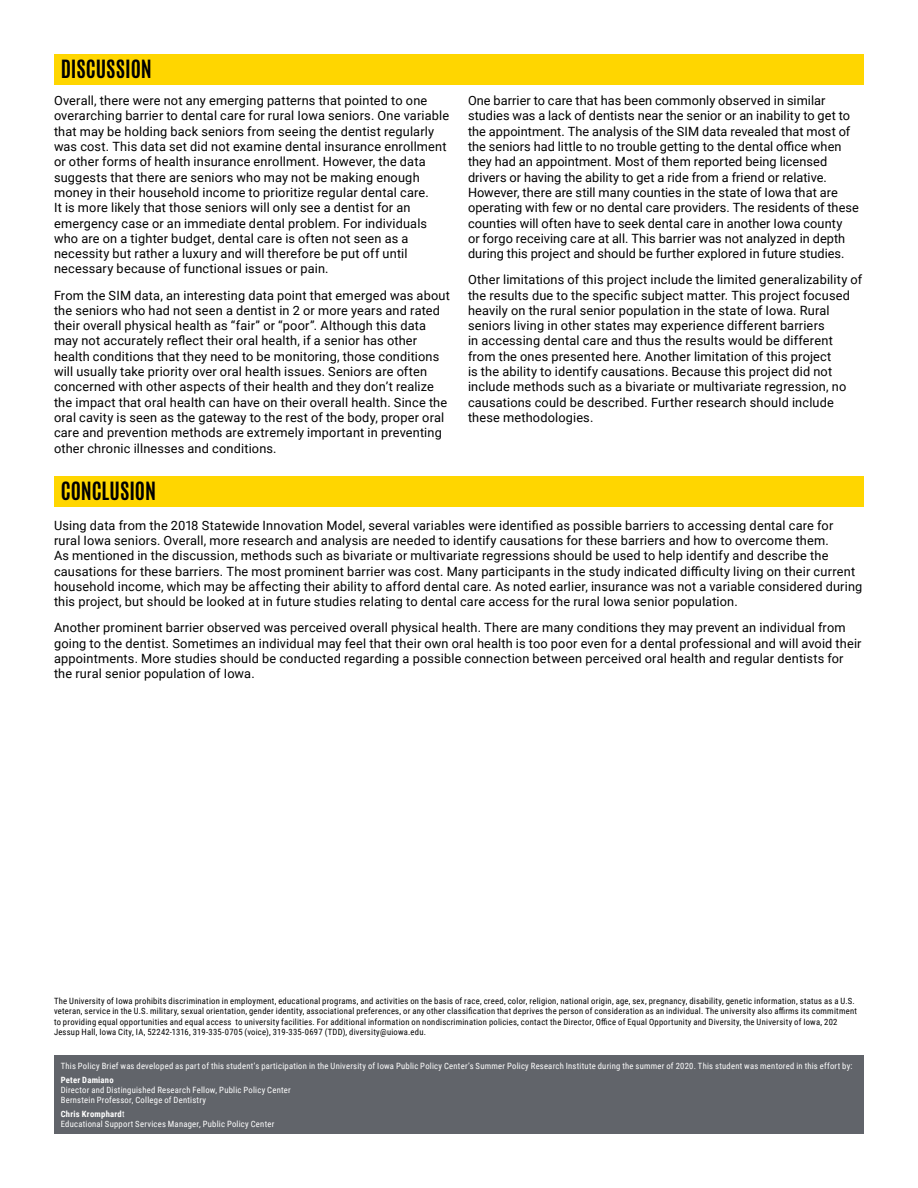
<style>
.page{position:relative;width:918px;height:1188px;background:#fff}
.page>*{position:absolute;margin:0;border:0;box-sizing:border-box;transform-origin:0 0}
.Aligned_Highlight{font:700 21px "Antonio";color:#000}
.Body_Text_PPC_Body_T{font:12.75px/15.3px "Roboto";letter-spacing:.01em;color:#000}
.Footnote{font:8.7px/10.4px "Roboto Condensed";letter-spacing:.025em;color:#000}
.Footnote-2{font:8.7px/10.4px "Roboto Condensed";letter-spacing:.025em;color:#fff}
.s1{font-weight:700}
</style>
<div class="page">
<div style="left:54px;top:54px;width:810px;height:30px;background:#ffd600"></div>
<div style="left:54px;top:476px;width:810px;height:30px;background:#ffd600"></div>
<div style="left:54px;top:1056px;width:809px;height:78px;background:#61646a"></div>
<p class="Aligned_Highlight" style="left:61px;top:53px;width:93px">DISCUSSION</p>
<p class="Body_Text_PPC_Body_T" style="left:54px;top:92px;width:397px">Overall, there were not any emerging patterns that pointed to one overarching barrier to dental care for rural Iowa seniors. One variable that may be holding back seniors from seeing the dentist regularly was cost. This data set did not examine dental insurance enrollment or other forms of health insurance enrollment. However, the data suggests that there are seniors who may not be making enough money in their household income to prioritize regular dental care.<br>It is more likely that those seniors will only see a dentist for an emergency case or an immediate dental problem. For individuals who are on a tighter budget, dental care is often not seen as a necessity but rather a luxury and will therefore be put off until necessary because of functional issues or pain.</p>
<p class="Body_Text_PPC_Body_T" style="left:54px;top:287px;width:397px">From the SIM data, an interesting data point that emerged was about the seniors who had not seen a dentist in 2 or more years and rated their overall physical health as “fair” or “poor”. Although this data may not accurately reflect their oral health, if a senior has other health conditions that they need to be monitoring, those conditions will usually take priority over oral health issues. Seniors are often concerned with other aspects of their health and they don’t realize the impact that oral health can have on their overall health. Since the oral cavity is seen as the gateway to the rest of the body, proper oral care and prevention methods are extremely important in preventing other chronic illnesses and conditions.</p>
<p class="Aligned_Highlight" style="left:61px;top:475px;width:97px">CONCLUSION</p>
<p class="Body_Text_PPC_Body_T" style="left:468px;top:92px;width:392px">One barrier to care that has been commonly observed in similar studies was a lack of dentists near the senior or an inability to get to the appointment. The analysis of the SIM data revealed that most of the seniors had little to no trouble getting to the dental office when they had an appointment. Most of them reported being licensed drivers or having the ability to get a ride from a friend or relative.<br>However, there are still many counties in the state of Iowa that are operating with few or no dental care providers. The residents of these counties will often have to seek dental care in another Iowa county<br>or forgo receiving care at all. This barrier was not analyzed in depth during this project and should be further explored in future studies.</p>
<p class="Body_Text_PPC_Body_T" style="left:468px;top:272px;width:396px">Other limitations of this project include the limited generalizability of the results due to the specific subject matter. This project focused heavily on the rural senior population in the state of Iowa. Rural seniors living in other states may experience different barriers<br>in accessing dental care and thus the results would be different from the ones presented here. Another limitation of this project<br>is the ability to identify causations. Because this project did not include methods such as a bivariate or multivariate regression, no causations could be described. Further research should include these methodologies.</p>
<p class="Body_Text_PPC_Body_T" style="left:54px;top:517px;width:810px">Using data from the 2018 Statewide Innovation Model, several variables were identified as possible barriers to accessing dental care for rural Iowa seniors. Overall, more research and analysis are needed to identify causations for these barriers and how to overcome them.<br>As mentioned in the discussion, methods such as bivariate or multivariate regressions should be used to help identify and describe the causations for these barriers. The most prominent barrier was cost. Many participants in the study indicated difficulty living on their current household income, which may be affecting their ability to afford dental care. As noted earlier, insurance was not a variable considered during this project, but should be looked at in future studies relating to dental care access for the rural Iowa senior population.</p>
<p class="Body_Text_PPC_Body_T" style="left:54px;top:620px;width:809px">Another prominent barrier observed was perceived overall physical health. There are many conditions they may prevent an individual from going to the dentist. Sometimes an individual may feel that their own oral health is too poor even for a dental professional and will avoid their appointments. More studies should be conducted regarding a possible connection between perceived oral health and regular dentists for the rural senior population of Iowa.</p>
<p class="Footnote" style="left:54px;top:995px;width:805px">The University of Iowa prohibits discrimination in employment, educational programs, and activities on the basis of race, creed, color, religion, national origin, age, sex, pregnancy, disability, genetic information, status as a U.S. veteran, service in the U.S. military, sexual orientation, gender identity, associational preferences, or any other classification that deprives the person of consideration as an individual. The university also affirms its commitment to providing equal opportunities and equal access to university facilities. For additional information on nondiscrimination policies, contact the Director, Office of Equal Opportunity and Diversity, the University of Iowa, 202<br>Jessup Hall, Iowa City, IA, 52242-1316, 319-335-0705 (voice), 319-335-0697 (TDD), diversity@uiowa.edu.</p>
<p class="Footnote-2" style="left:61px;top:1060px;width:793px">This Policy Brief was developed as part of this student’s participation in the University of Iowa Public Policy Center’s Summer Policy Research Institute during the summer of 2020. This student was mentored in this effort by:</p>
<p class="Footnote-2" style="left:61px;top:1074px;width:232px"><span class="s1">Peter Damiano<br></span>Director and Distinguished Research Fellow, Public Policy Center<br>Bernstein Professor, College of Dentistry</p>
<p class="Footnote-2" style="left:61px;top:1108px;width:215px"><span class="s1">Chris Kromphard</span>t<br>Educational Support Services Manager, Public Policy Center</p>
</div>
